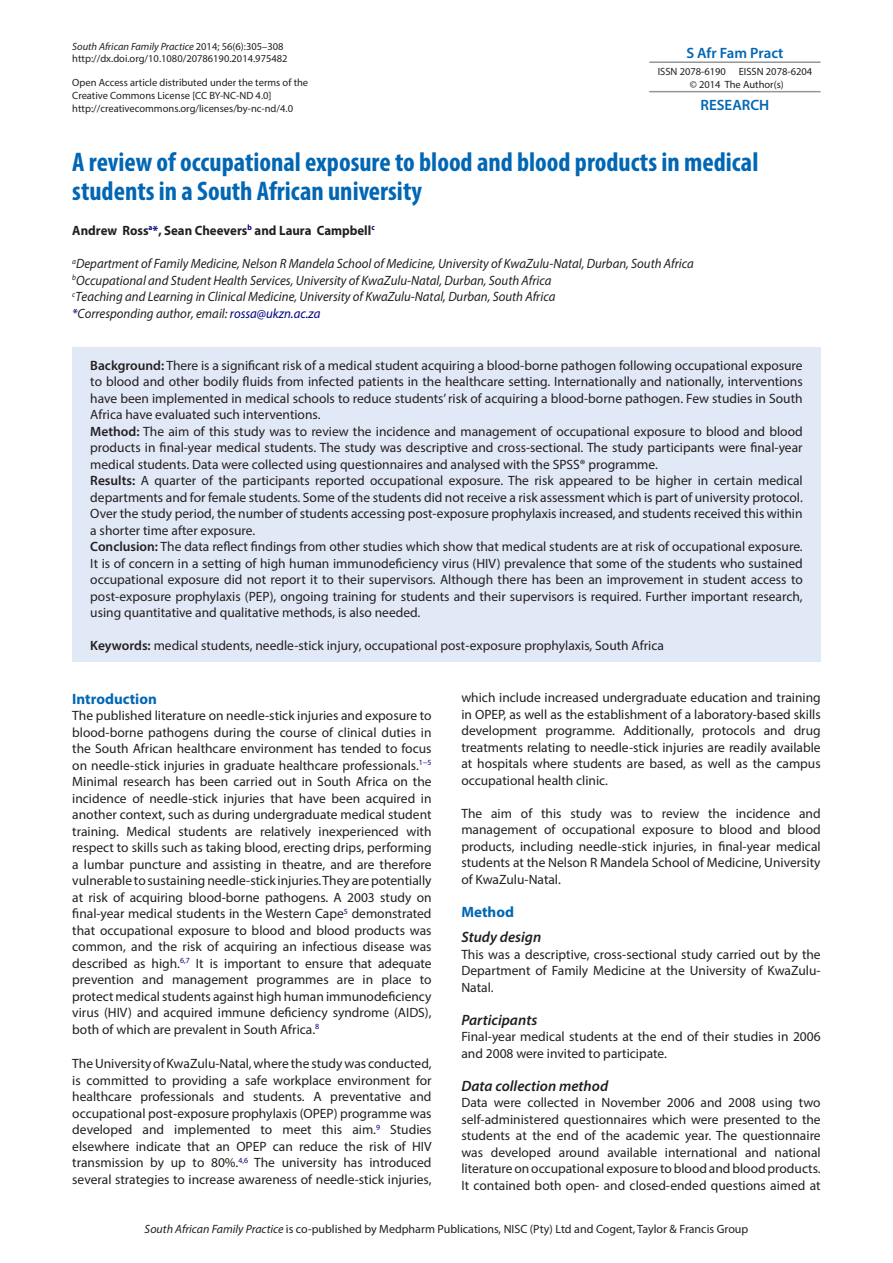
<style>
.page{position:relative;width:893px;height:1263px;background:#fff}
.page>*{position:absolute;margin:0;border:0;box-sizing:border-box;transform-origin:0 0}
.t1{font:700 condensed 27px/28.5px "Myriad Pro";color:#0166b3}
.t2{font:italic 600 15px "Myriad Pro";color:#231f20}
.t3{font:600 15px "Myriad Pro";color:#0166b3}
.t4{font:700 15px "Myriad Pro";color:#0166b3}
.t5{font:13.5px/16.5px "Myriad Pro";color:#231f20;text-align:justify}
.t6{font:italic 13.5px/16.5px "Myriad Pro";color:#231f20;scale:.95 1}
.t7{font:700 13.5px "Myriad Pro";color:#231f20;scale:.95 1}
.t8{font:12px "Myriad Pro";color:#231f20}
.t9{font:10.5px/12.6px "Myriad Pro";color:#231f20}
.s1{font-style:italic}
.s2{color:#000080}
.s3{font-weight:600}
</style>
<div class="page">
<hr style="left:649px;top:61px;width:172px;height:2px;background:#93969a">
<hr style="left:649px;top:91px;width:172px;height:1px;background:#93969a">
<div style="left:72px;top:348px;width:749px;height:314px;background:#e1e9f6"></div>
<p class="t9" style="left:72px;top:40px;width:217px"><span class="s1">South African Family Practice</span> 2014; 56(6):305–308 http://dx.doi.org/10.1080/20786190.2014.975482</p>
<p class="t9" style="left:72px;top:76px;width:237px">Open Access article distributed under the terms of the<br>Creative Commons License [CC BY-NC-ND 4.0] http://creativecommons.org/licenses/by-nc-nd/4.0</p>
<h1 class="t1" style="left:72px;top:147px;width:688px">A review of occupational exposure to blood and blood products in medical students in a South African university</h1>
<p class="t7" style="left:72px;top:222px;width:320px">Andrew Ross<sup>a</sup><span class="s2">*</span>, Sean Cheevers<sup>b</sup> and Laura Campbell<sup>c</sup></p>
<p class="t6" style="left:72px;top:255px;width:656px"><sup>a</sup>Department of Family Medicine, Nelson R Mandela School of Medicine, University of KwaZulu-Natal, Durban, South Africa <sup>b</sup>Occupational and Student Health Services, University of KwaZulu-Natal, Durban, South Africa<br><sup>c</sup>Teaching and Learning in Clinical Medicine, University of KwaZulu-Natal, Durban, South Africa<br><span class="s2">*</span>Corresponding author, email: <span class="s2">rossa@ukzn.ac.za</span></p>
<p class="t5" style="left:90px;top:357px;width:714px;text-align:left"><span class="s3">Background:</span> There is a significant risk of a medical student acquiring a blood-borne pathogen following occupational exposure to blood and other bodily fluids from infected patients in the healthcare setting. Internationally and nationally, interventions have been implemented in medical schools to reduce students’ risk of acquiring a blood-borne pathogen. Few studies in South Africa have evaluated such interventions.<br><span class="s3">Method:</span> The aim of this study was to review the incidence and management of occupational exposure to blood and blood products in final-year medical students. The study was descriptive and cross-sectional. The study participants were final-year medical students. Data were collected using questionnaires and analysed with the SPSS® programme.<br><span class="s3">Results:</span> A quarter of the participants reported occupational exposure. The risk appeared to be higher in certain medical departments and for female students. Some of the students did not receive a risk assessment which is part of university protocol.<br>Over the study period, the number of students accessing post-exposure prophylaxis increased, and students received this within a shorter time after exposure.<br><span class="s3">Conclusion:</span> The data reflect findings from other studies which show that medical students are at risk of occupational exposure.<br>It is of concern in a setting of high human immunodeficiency virus (HIV) prevalence that some of the students who sustained occupational exposure did not report it to their supervisors. Although there has been an improvement in student access to post-exposure prophylaxis (PEP), ongoing training for students and their supervisors is required. Further important research, using quantitative and qualitative methods, is also needed.</p>
<p class="t5" style="left:90px;top:637px;width:575px"><span class="s3">Keywords:</span> medical students, needle-stick injury, occupational post-exposure prophylaxis, South Africa</p>
<p class="t4" style="left:72px;top:689px;width:86px">Introduction</p>
<p class="t5" style="left:72px;top:707px;width:361px">The published literature on needle-stick injuries and exposure to blood-borne pathogens during the course of clinical duties in the South African healthcare environment has tended to focus on needle-stick injuries in graduate healthcare professionals.<sup>1−5<br></sup>Minimal research has been carried out in South Africa on the incidence of needle-stick injuries that have been acquired in another context, such as during undergraduate medical student training. Medical students are relatively inexperienced with respect to skills such as taking blood, erecting drips, performing a lumbar puncture and assisting in theatre, and are therefore vulnerable to sustaining needle-stick injuries. They are potentially at risk of acquiring blood-borne pathogens. A 2003 study on final-year medical students in the Western Cape<sup>5</sup> demonstrated that occupational exposure to blood and blood products was common, and the risk of acquiring an infectious disease was described as high.<sup>6</sup><sup>,</sup><sup>7</sup> It is important to ensure that adequate prevention and management programmes are in place to protect medical students against high human immunodeficiency virus (HIV) and acquired immune deficiency syndrome (AIDS), both of which are prevalent in South Africa.<sup>8</sup></p>
<p class="t5" style="left:72px;top:1055px;width:361px">The University of KwaZulu-Natal, where the study was conducted, is committed to providing a safe workplace environment for healthcare professionals and students. A preventative and occupational post-exposure prophylaxis (OPEP) programme was developed and implemented to meet this aim.<sup>9</sup> Studies elsewhere indicate that an OPEP can reduce the risk of HIV transmission by up to 80%.<sup>4</sup><sup>,</sup><sup>6</sup> The university has introduced several strategies to increase awareness of needle-stick injuries,</p>
<p class="t3" style="left:686px;top:43px;width:99px">S Afr Fam Pract</p>
<p class="t9" style="left:658px;top:65px;width:156px;text-align:center">ISSN 2078-6190 EISSN 2078-6204 © 2014 The Author(s)</p>
<p class="t3" style="left:701px;top:95px;width:70px">RESEARCH</p>
<p class="t5" style="left:461px;top:689px;width:361px">which include increased undergraduate education and training in OPEP, as well as the establishment of a laboratory-based skills development programme. Additionally, protocols and drug treatments relating to needle-stick injuries are readily available at hospitals where students are based, as well as the campus occupational health clinic.</p>
<p class="t5" style="left:461px;top:805px;width:361px">The aim of this study was to review the incidence and management of occupational exposure to blood and blood products, including needle-stick injuries, in final-year medical students at the Nelson R Mandela School of Medicine, University of KwaZulu-Natal.</p>
<p class="t4" style="left:461px;top:902px;width:54px">Method</p>
<p class="t2" style="left:461px;top:928px;width:81px">Study design</p>
<p class="t5" style="left:461px;top:946px;width:361px">This was a descriptive, cross-sectional study carried out by the Department of Family Medicine at the University of KwaZulu-Natal.</p>
<p class="t2" style="left:461px;top:1010px;width:77px">Participants</p>
<p class="t5" style="left:461px;top:1028px;width:361px">Final-year medical students at the end of their studies in 2006 and 2008 were invited to participate.</p>
<p class="t2" style="left:461px;top:1076px;width:148px">Data collection method</p>
<p class="t5" style="left:461px;top:1094px;width:361px">Data were collected in November 2006 and 2008 using two self-administered questionnaires which were presented to the students at the end of the academic year. The questionnaire was developed around available international and national literature on occupational exposure to blood and blood products.<br>It contained both open- and closed-ended questions aimed at</p>
<p class="t8" style="left:145px;top:1221px;width:605px"><span class="s1">South African Family Practice</span> is co-published by Medpharm Publications, NISC (Pty) Ltd and Cogent, Taylor &amp; Francis Group</p>
</div>
